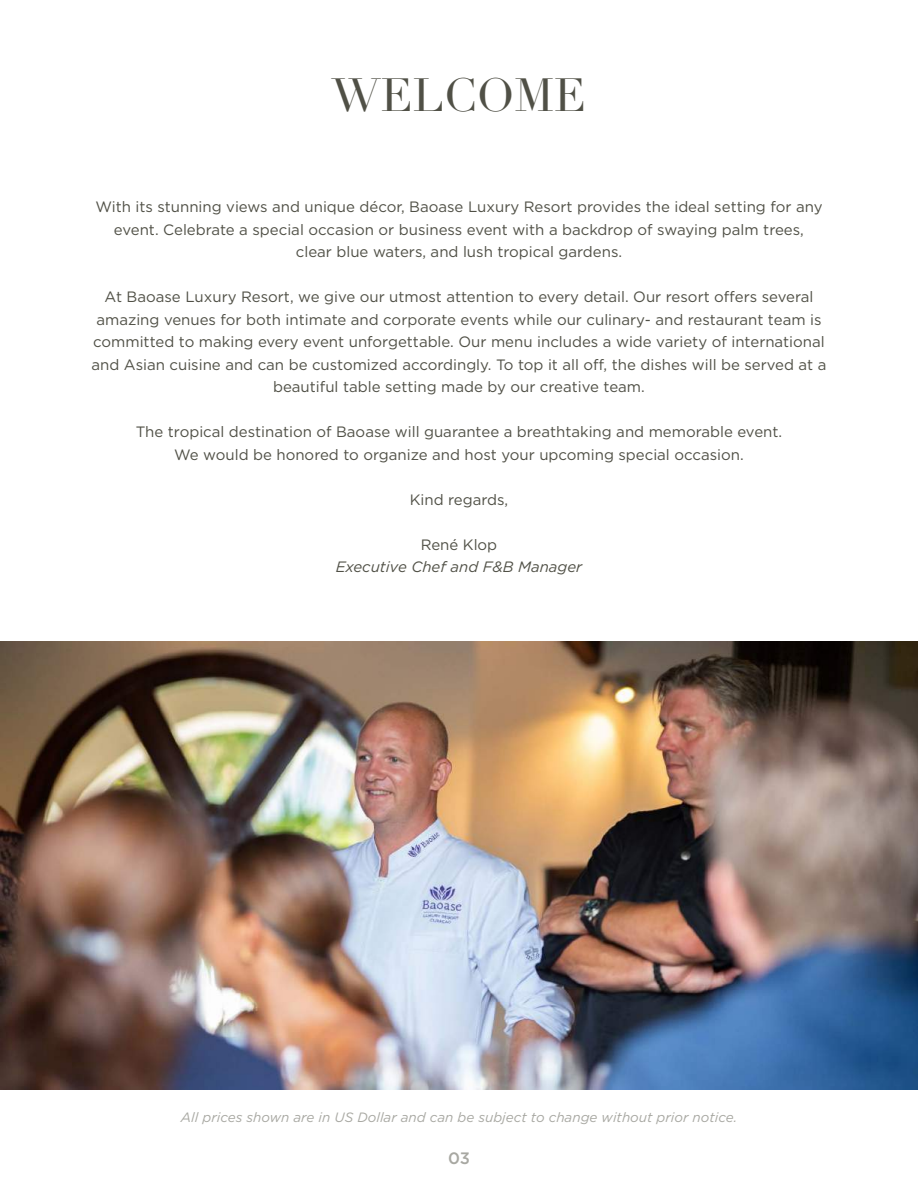
<style>
.page{position:relative;width:918px;height:1188px;background:#fff}
.page>*{position:absolute;margin:0;border:0;box-sizing:border-box;transform-origin:0 0}
.t1{font:45.45px "Didot";color:#505046}
.t2{font:500 16.5px "Gotham";color:#a8a8a2}
.t3{font:15px/22.5px "Gotham";color:#505046;text-align:center}
.t4{font:italic 15px "Gotham";color:#505046}
.t5{font:italic 13.5px "Gotham";color:#a8a8a2}
</style>
<div class="page">
<img style="left:0;top:642px;width:918px;height:447px">
<h1 class="t1" style="left:332px;top:68px;width:256px">WELCOME</h1>
<p class="t3" style="left:95px;top:195px;width:729px">With its stunning views and unique décor, Baoase Luxury Resort provides the ideal setting for any event. Celebrate a special occasion or business event with a backdrop of swaying palm trees, clear blue waters, and lush tropical gardens.</p>
<p class="t3" style="left:91px;top:285px;width:737px">At Baoase Luxury Resort, we give our utmost attention to every detail. Our resort offers several amazing venues for both intimate and corporate events while our culinary- and restaurant team is committed to making every event unforgettable. Our menu includes a wide variety of international and Asian cuisine and can be customized accordingly. To top it all off, the dishes will be served at a beautiful table setting made by our creative team.</p>
<p class="t3" style="left:136px;top:420px;width:648px">The tropical destination of Baoase will guarantee a breathtaking and memorable event.<br>We would be honored to organize and host your upcoming special occasion.</p>
<p class="t3" style="left:410px;top:488px;width:100px">Kind regards,</p>
<p class="t3" style="left:421px;top:533px;width:78px">René Klop</p>
<p class="t4" style="left:336px;top:559px;width:248px">Executive Chef and F&amp;B Manager</p>
<p class="t5" style="left:181px;top:1109px;width:558px">All prices shown are in US Dollar and can be subject to change without prior notice.</p>
<p class="t2" style="left:448px;top:1147px;width:23px">03</p>
</div>
